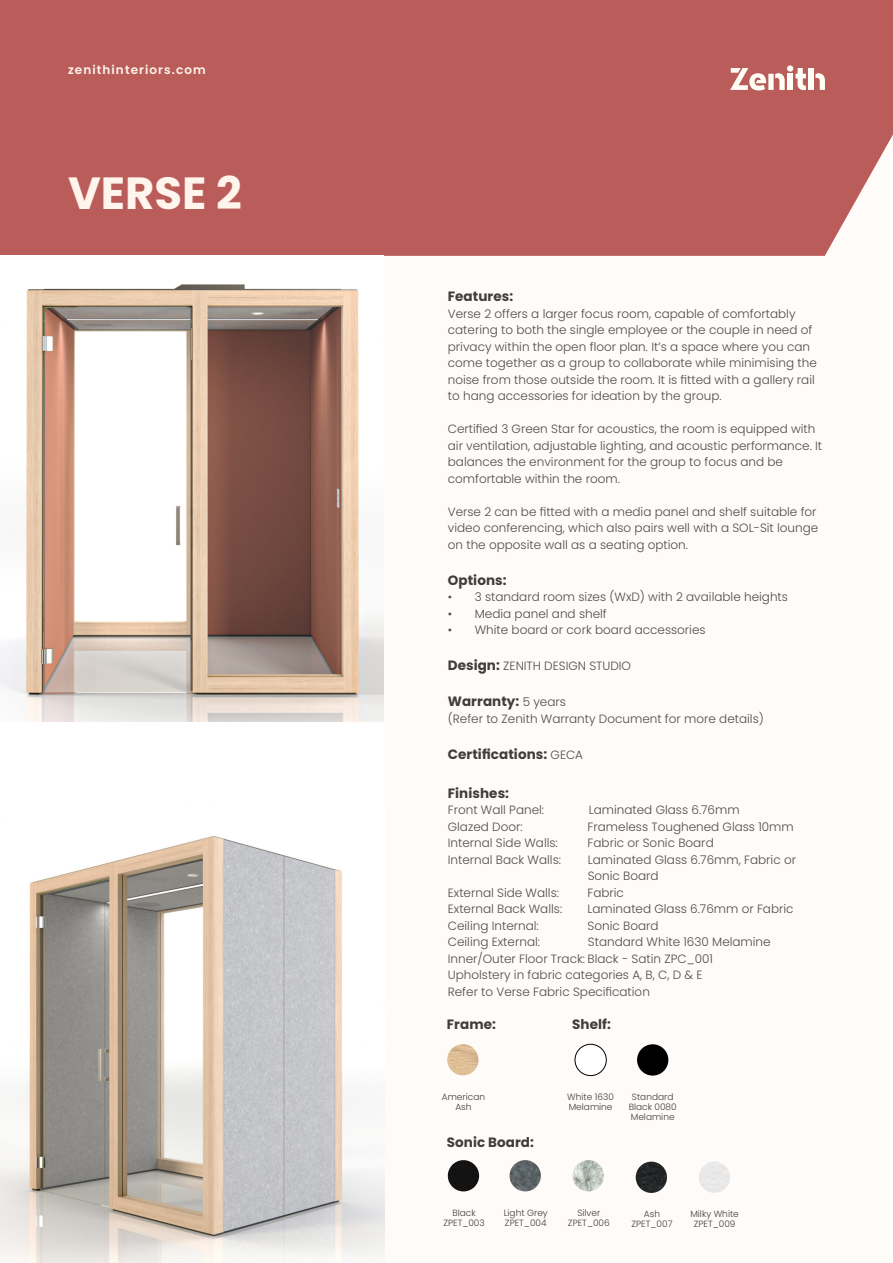
<style>
.page{position:relative;width:893px;height:1263px;background:#fffbf8}
.page>*{position:absolute;margin:0;border:0;box-sizing:border-box;transform-origin:0 0}
.PRODUCT_NAME{font:700 45px "Poppins";color:#fff5ed}
.COPY{font:700 13.5px "Poppins";letter-spacing:.005em;color:#3e3e3f}
.COPY-2{font:300 12px/16.5px "Poppins";color:#4b4c4d}
.WEBSITE_TOP_LEFT{font:600 12px "Poppins";letter-spacing:.09em;color:#fdf3eb}
.COLOURS_SPECS{font:300 9px "Poppins";color:#3e3e3f}
.s1{font-weight:700;font-size:13.5px;color:#3e3e3f}
.s2{font-weight:300;font-size:12px;color:#4b4c4d}
</style>
<div class="page">
<div style="left:0;top:0;width:893px;height:256px;background:#ba5d5a"></div>
<img style="left:1px;top:284px;width:382px;height:438px">
<div style="left:0;top:723px;width:384px;height:540px;background:#fff"></div>
<img style="left:0;top:835px;width:384px;height:428px">
<img style="left:448px;top:1160px;width:31px;height:31px;border-radius:16px">
<img style="left:510px;top:1160px;width:31px;height:31px;border-radius:16px">
<img style="left:573px;top:1160px;width:31px;height:31px;border-radius:16px">
<img style="left:636px;top:1161px;width:31px;height:32px;border-radius:16px">
<img style="left:447px;top:1044px;width:31px;height:31px;border-radius:16px">
<div style="left:575px;top:1044px;width:31px;height:31px;background:#fff;border-radius:50%"></div>
<div style="left:575px;top:1044px;width:31px;height:32px;border:1px solid #000;border-radius:50%"></div>
<div style="left:637px;top:1044px;width:31px;height:31px;background:#000;border-radius:50%"></div>
<div style="left:787px;top:74px;width:6px;height:16px;background:#fffef4"></div>
<div style="left:787px;top:65px;width:6px;height:7px;background:#fffef4;border-radius:50%"></div>
<svg style="left:795px;top:68px;width:11px;height:22px"></svg>
<div style="left:809px;top:68px;width:5px;height:22px;background:#fffef4"></div>
<svg style="left:815px;top:73px;width:10px;height:17px"></svg>
<svg style="left:730px;top:68px;width:55px;height:22px"></svg>
<p class="WEBSITE_TOP_LEFT" style="left:68px;top:63px;width:139px">zenithinteriors.com</p>
<p class="PRODUCT_NAME" style="left:68px;top:167px;width:175px">VERSE 2</p>
<p class="COPY" style="left:448px;top:289px;width:67px">Features:</p>
<p class="COPY-2" style="left:448px;top:305px;width:370px">Verse 2 offers a larger focus room, capable of comfortably catering to both the single employee or the couple in need of privacy within the open floor plan. It’s a space where you can come together as a group to collaborate while minimising the noise from those outside the room. It is fitted with a gallery rail to hang accessories for ideation by the group.</p>
<p class="COPY-2" style="left:448px;top:421px;width:376px">Certified 3 Green Star for acoustics, the room is equipped with air ventilation, adjustable lighting, and acoustic performance. It balances the environment for the group to focus and be comfortable within the room.</p>
<p class="COPY-2" style="left:448px;top:503px;width:372px">Verse 2 can be fitted with a media panel and shelf suitable for video conferencing, which also pairs well with a SOL-Sit lounge on the opposite wall as a seating option.</p>
<p class="COPY" style="left:448px;top:572px;width:60px">Options:</p>
<p class="COPY-2" style="left:448px;top:589px;width:342px">• 3 standard room sizes (WxD) with 2 available heights</p>
<p class="COPY-2" style="left:448px;top:605px;width:161px">• Media panel and shelf</p>
<p class="COPY-2" style="left:448px;top:622px;width:259px">• White board or cork board accessories</p>
<p class="COPY-2" style="left:448px;top:658px;width:185px"><span class="s1">Design:</span> ZENITH DESIGN STUDIO</p>
<p class="COPY" style="left:448px;top:694px;width:120px">Warranty: <span class="s2">5 years</span></p>
<p class="COPY-2" style="left:448px;top:710px;width:318px">(Refer to Zenith Warranty Document for more details)</p>
<p class="COPY" style="left:448px;top:746px;width:137px">Certifications: <span class="s2">GECA</span></p>
<p class="COPY" style="left:448px;top:785px;width:63px">Finishes:</p>
<p class="COPY-2" style="left:448px;top:802px;width:98px">Front Wall Panel:</p>
<p class="COPY-2" style="left:589px;top:802px;width:152px">Laminated Glass 6.76mm</p>
<p class="COPY-2" style="left:448px;top:818px;width:76px">Glazed Door:</p>
<p class="COPY-2" style="left:588px;top:818px;width:208px">Frameless Toughened Glass 10mm</p>
<p class="COPY-2" style="left:448px;top:835px;width:112px">Internal Side Walls:</p>
<p class="COPY-2" style="left:588px;top:835px;width:128px">Fabric or Sonic Board</p>
<p class="COPY-2" style="left:448px;top:851px;width:115px">Internal Back Walls:</p>
<p class="COPY-2" style="left:588px;top:851px;width:210px">Laminated Glass 6.76mm, Fabric or<br>Sonic Board</p>
<p class="COPY-2" style="left:448px;top:884px;width:113px">External Side Walls:</p>
<p class="COPY-2" style="left:587px;top:884px;width:38px">Fabric</p>
<p class="COPY-2" style="left:448px;top:901px;width:116px">External Back Walls:</p>
<p class="COPY-2" style="left:587px;top:901px;width:208px">Laminated Glass 6.76mm or Fabric</p>
<p class="COPY-2" style="left:448px;top:917px;width:93px">Ceiling Internal:</p>
<p class="COPY-2" style="left:588px;top:917px;width:72px">Sonic Board</p>
<p class="COPY-2" style="left:448px;top:934px;width:94px">Ceiling External:</p>
<p class="COPY-2" style="left:588px;top:934px;width:184px">Standard White 1630 Melamine</p>
<p class="COPY-2" style="left:448px;top:950px;width:267px">Inner/Outer Floor Track: Black - Satin ZPC_001</p>
<p class="COPY-2" style="left:448px;top:967px;width:256px">Upholstery in fabric categories A, B, C, D &amp; E<br>Refer to Verse Fabric Specification</p>
<p class="COPY" style="left:447px;top:1017px;width:51px">Frame:</p>
<p class="COPY" style="left:572px;top:1017px;width:40px">Shelf:</p>
<p class="COLOURS_SPECS" style="left:442px;top:1091px;width:45px">American</p>
<p class="COLOURS_SPECS" style="left:455px;top:1101px;width:18px">Ash</p>
<p class="COPY" style="left:447px;top:1134px;width:89px">Sonic Board:</p>
<p class="COLOURS_SPECS" style="left:567px;top:1092px;width:48px">White 1630</p>
<p class="COLOURS_SPECS" style="left:569px;top:1101px;width:45px">Melamine</p>
<p class="COLOURS_SPECS" style="left:632px;top:1092px;width:43px">Standard</p>
<p class="COLOURS_SPECS" style="left:629px;top:1101px;width:50px">Black 0080</p>
<p class="COLOURS_SPECS" style="left:631px;top:1111px;width:45px">Melamine</p>
<p class="COLOURS_SPECS" style="left:452px;top:1207px;width:25px">Black</p>
<p class="COLOURS_SPECS" style="left:443px;top:1217px;width:43px">ZPET_003</p>
<p class="COLOURS_SPECS" style="left:504px;top:1207px;width:46px">Light Grey</p>
<p class="COLOURS_SPECS" style="left:505px;top:1217px;width:43px">ZPET_004</p>
<p class="COLOURS_SPECS" style="left:577px;top:1207px;width:25px">Silver</p>
<p class="COLOURS_SPECS" style="left:568px;top:1217px;width:43px">ZPET_006</p>
<p class="COLOURS_SPECS" style="left:644px;top:1209px;width:18px">Ash</p>
<p class="COLOURS_SPECS" style="left:631px;top:1219px;width:42px">ZPET_007</p>
<p class="COLOURS_SPECS" style="left:690px;top:1209px;width:50px">Milky White</p>
<p class="COLOURS_SPECS" style="left:694px;top:1219px;width:43px">ZPET_009</p>
</div>
